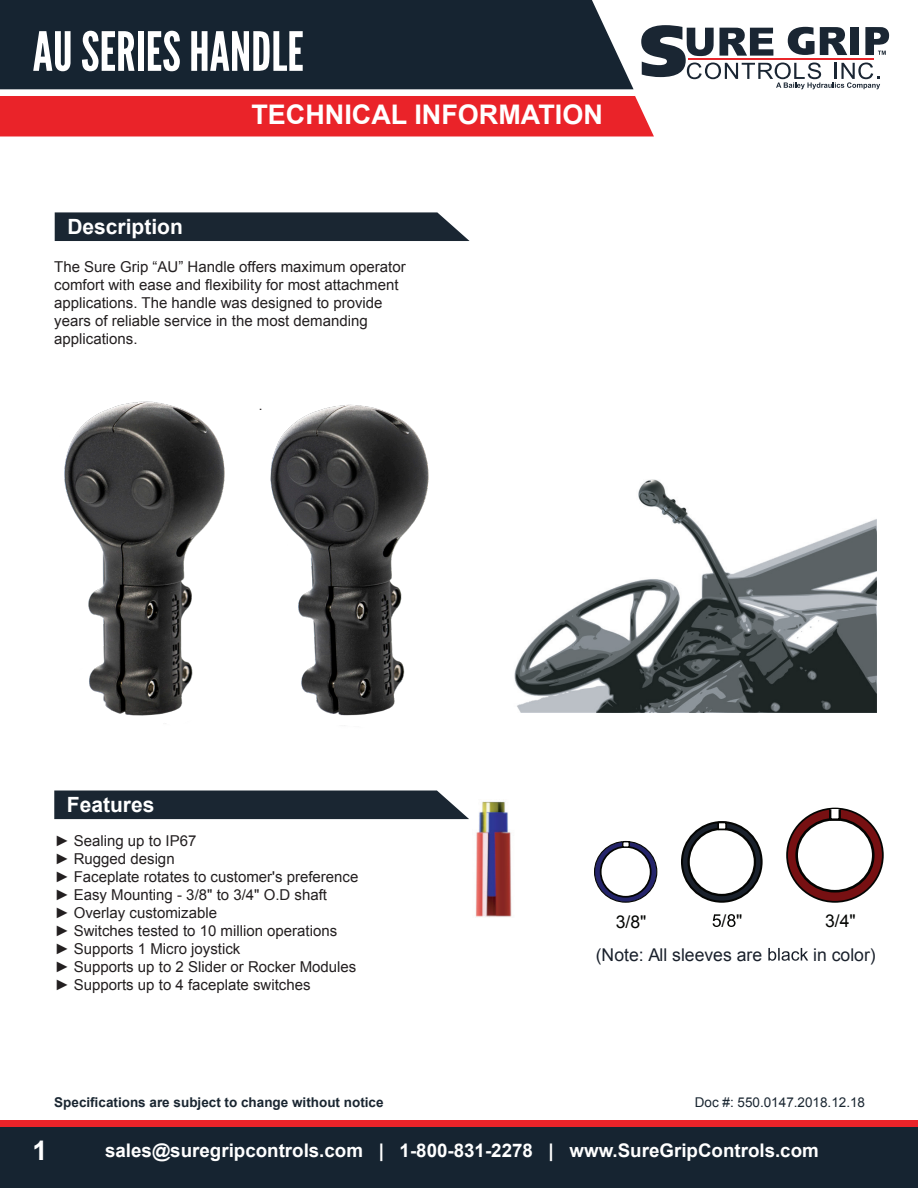
<style>
.page{position:relative;width:918px;height:1188px;background:#fff}
.page>*{position:absolute;margin:0;border:0;box-sizing:border-box;transform-origin:0 0}
.t1{font:72px "League Gothic";color:#fff}
.t2{font:54px "League Gothic";color:#fff}
.t3{font:700 27px "Arial";color:#fff}
.t4{font:700 21px "Arial";color:#fff}
.t5{font:700 18.75px "Arial";color:#fff}
.t6{font:17.55px "Arial";color:#1a212c}
.t7{font:17.55px "Arial";color:#040503}
.t8{font:700 17.1px "Arial";color:#fff;scale:1.05 1}
.t9{font:15px/18px "Arial";color:#231f20}
.Paragraph_Style1{font:700 13.5px "Arial";color:#1a2631}
.Paragraph_Style1-2{font:13.5px "Arial";color:#1a2631}
.t10{font:13.5px "Arial";color:#241f21}
</style>
<div class="page">
<div style="left:0;top:1127px;width:918px;height:61px;background:#162431"></div>
<div style="left:0;top:0;width:634px;height:89px;background:#162431"></div>
<div style="left:0;top:1120px;width:918px;height:7px;background:#ea2329"></div>
<div style="left:0;top:96px;width:654px;height:40px;background:#ea2329"></div>
<img style="left:514px;top:479px;width:363px;height:233px">
<img style="left:443px;top:801px;width:69px;height:116px">
<svg style="left:595px;top:842px;width:62px;height:60px"></svg>
<div style="left:594px;top:841px;width:63px;height:62px;border:1px solid #040503;border-radius:50%"></div>
<svg style="left:787px;top:809px;width:96px;height:93px;background:#650e0f"></svg>
<div style="left:786px;top:808px;width:98px;height:95px;border:2px solid #040503;border-radius:50%"></div>
<svg style="left:682px;top:822px;width:79px;height:80px"></svg>
<div style="left:681px;top:821px;width:82px;height:82px;border:2px solid #040503;border-radius:50%"></div>
<div style="left:797px;top:819px;width:76px;height:72px;background:#fff;border-radius:50%"></div>
<div style="left:795px;top:818px;width:80px;height:75px;border:3px solid #040503;border-radius:50%"></div>
<div style="left:689px;top:829px;width:66px;height:66px;background:#fff;border-radius:50%"></div>
<div style="left:687px;top:828px;width:69px;height:68px;border:2px solid #040503;border-radius:50%"></div>
<div style="left:601px;top:847px;width:50px;height:50px;background:#fff;border-radius:50%"></div>
<div style="left:600px;top:846px;width:52px;height:52px;border:2px solid #040503;border-radius:50%"></div>
<div style="left:830px;top:809px;width:10px;height:10px;background:#fff"></div>
<div style="left:829px;top:808px;width:12px;height:13px;border:2px solid #040503"></div>
<div style="left:718px;top:823px;width:8px;height:6px;background:#fff"></div>
<div style="left:717px;top:822px;width:10px;height:8px;border:2px solid #040503"></div>
<svg style="left:624px;top:843px;width:4px;height:3px"></svg>
<div style="left:622px;top:841px;width:8px;height:7px;border:1px solid #040503"></div>
<svg style="left:713px;top:914px;width:8px;height:13px"></svg>
<svg style="left:727px;top:914px;width:9px;height:13px"></svg>
<svg style="left:768px;top:948px;width:40px;height:13px"></svg>
<img style="left:64px;top:401px;width:156px;height:323px">
<img style="left:220px;top:404px;width:209px;height:312px">
<svg style="left:641px;top:25px;width:248px;height:64px"></svg>
<svg style="left:55px;top:212px;width:415px;height:29px;background:#26313d"></svg>
<div style="left:54px;top:791px;width:415px;height:28px;background:#1a2632"></div>
<p class="t1" style="left:68px;top:3px;width:214px">CYLINDERS</p>
<p class="t2" style="left:33px;top:19px;width:273px">AU SERIES HANDLE</p>
<p class="t3" style="left:251px;top:96px;width:353px">TECHNICAL INFORMATION</p>
<p class="t4" style="left:67px;top:213px;width:117px">Description</p>
<p class="t8" style="left:65px;top:220px;width:96px">Description</p>
<p class="t9" style="left:54px;top:258px;width:353px">The Sure Grip “AU” Handle offers maximum operator comfort with ease and flexibility for most attachment applications. The handle was designed to provide years of reliable service in the most demanding applications.</p>
<p class="t10" style="left:259px;top:397px;width:5px">.</p>
<p class="t4" style="left:67px;top:791px;width:89px">Features</p>
<p class="t9" style="left:55px;top:832px;width:143px">► Sealing up to IP67</p>
<p class="t9" style="left:55px;top:850px;width:121px">► Rugged design</p>
<p class="t9" style="left:55px;top:868px;width:305px">► Faceplate rotates to customer's preference</p>
<p class="t9" style="left:55px;top:886px;width:274px">► Easy Mounting - 3/8" to 3/4" O.D shaft</p>
<p class="t9" style="left:55px;top:904px;width:164px">► Overlay customizable</p>
<p class="t9" style="left:55px;top:922px;width:284px">► Switches tested to 10 million operations</p>
<p class="t9" style="left:55px;top:940px;width:187px">► Supports 1 Micro joystick</p>
<p class="t9" style="left:55px;top:958px;width:303px">► Supports up to 2 Slider or Rocker Modules</p>
<p class="t9" style="left:55px;top:976px;width:257px">► Supports up to 4 faceplate switches</p>
<p class="t7" style="left:616px;top:910px;width:32px">3/8"</p>
<p class="t7" style="left:722px;top:909px;width:22px">/ "</p>
<p class="t7" style="left:825px;top:909px;width:32px">3/4"</p>
<p class="t6" style="left:596px;top:943px;width:168px">(Note: All sleeves are</p>
<p class="t6" style="left:813px;top:943px;width:64px">in color)</p>
<p class="Paragraph_Style1" style="left:54px;top:1093px;width:331px">Specifications are subject to change without notice</p>
<p class="Paragraph_Style1-2" style="left:695px;top:1093px;width:172px">Doc #: 550.0147.2018.12.18</p>
<p class="t3" style="left:32px;top:1133px;width:17px">1</p>
<p class="t5" style="left:105px;top:1138px;width:715px">sales@suregripcontrols.com | 1-800-831-2278 | www.SureGripControls.com</p>
</div>
